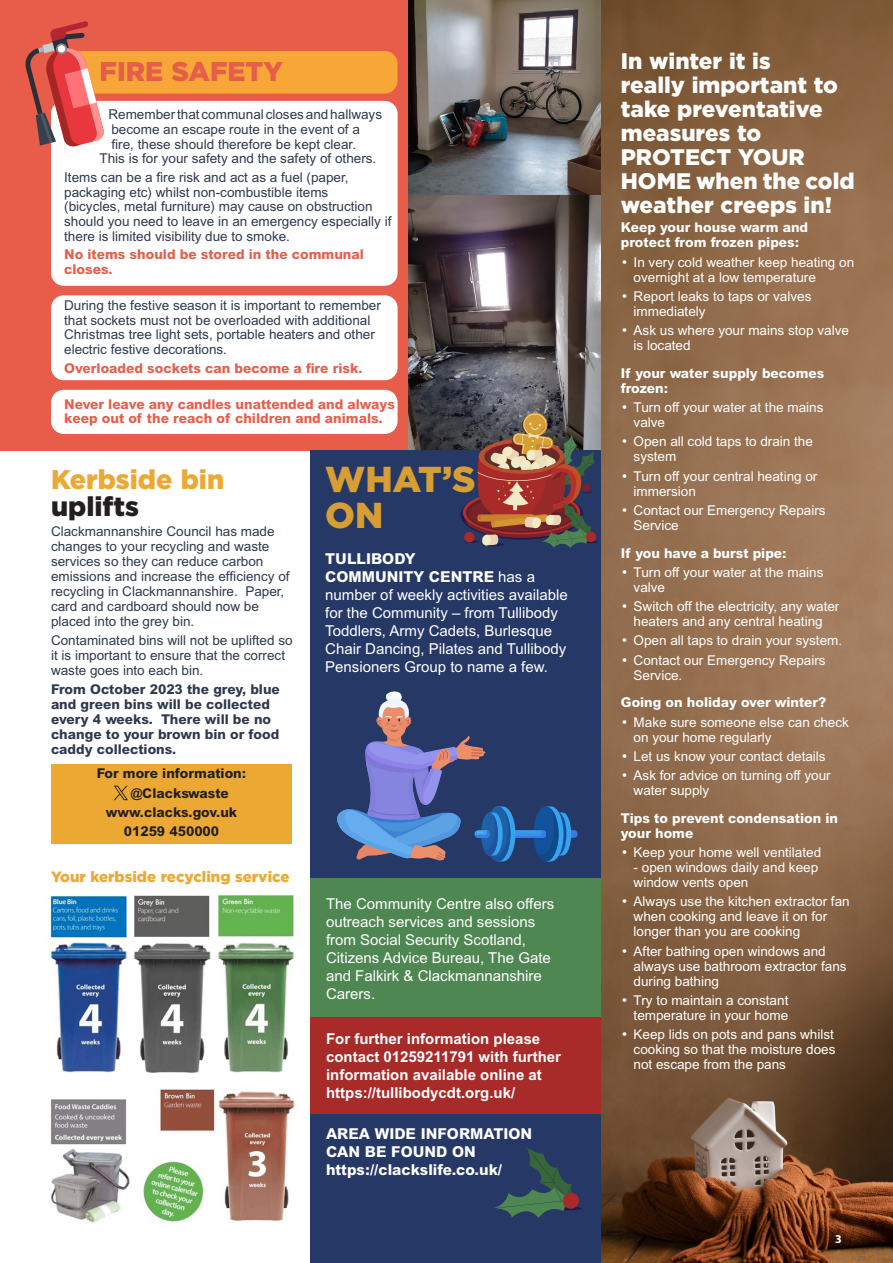
<style>
.page{position:relative;width:893px;height:1263px;background:#fff}
.page>*{position:absolute;margin:0;border:0;box-sizing:border-box;transform-origin:0 0}
.Normal__Web{font:900 36px "Gotham";color:#d69e33}
.Normal__Web-2{font:900 27px/27px "Gotham";color:#eba933}
.Normal__Web-3{font:900 27px "Gotham";color:#e85c4a}
.Normal__Web-4{font:900 22.5px/24px "Gotham";color:#fff}
.t1{font:15px/18px "Arial MT Std";color:#fff}
.t2{font:700 15px/18px "Arial MT Std";color:#fff}
.t3{font:800 15px/18px "Arial MT Std";color:#fff}
.Normal__Web-5{font:900 15px "Gotham";color:#eba933}
.t4{font:13.5px/15px "Arial MT Std";color:#fff}
.t5{font:13.5px/15px "Arial MT Std";color:#2f394d}
.t6{font:800 13.5px/14.7px "Arial MT Std";color:#e85c4a}
.t7{font:800 13.5px/15px "Arial MT Std";color:#fff}
.t8{font:800 13.5px/15px "Arial MT Std";color:#2f394d}
.t9{font:800 13.5px "Arial MT Std";color:#231f20}
.t10{font:700 12px "Myriad Pro";color:#fff}
.s1{color:#231f20}
.s2{font-weight:800}
.s3{font-family:"Inter"}
</style>
<div class="page">
<div style="left:0;top:0;width:601px;height:451px;background:#e85c4a"></div>
<div style="left:51px;top:390px;width:347px;height:44px;background:#fff;border-radius:13px"></div>
<div style="left:51px;top:51px;width:347px;height:43px;background:#f7a638;border-radius:13px"></div>
<img style="left:408px;top:0;width:193px;height:451px">
<div style="left:51px;top:101px;width:347px;height:185px;background:#fff;border-radius:13px"></div>
<div style="left:51px;top:295px;width:347px;height:85px;background:#fff;border-radius:13px"></div>
<svg style="left:25px;top:21px;width:80px;height:126px"></svg>
<img style="left:601px;top:0;width:292px;height:1263px">
<div style="left:51px;top:764px;width:241px;height:79px;background:#eba933"></div>
<img style="left:50px;top:894px;width:245px;height:329px">
<svg style="left:114px;top:786px;width:14px;height:14px"></svg>
<div style="left:310px;top:1114px;width:291px;height:149px;background:#263866"></div>
<div style="left:310px;top:1016px;width:291px;height:98px;background:#a82b29"></div>
<div style="left:310px;top:878px;width:291px;height:138px;background:#4f8752"></div>
<div style="left:310px;top:451px;width:291px;height:427px;background:#263866"></div>
<svg style="left:460px;top:412px;width:138px;height:136px"></svg>
<div style="left:464px;top:532px;width:11px;height:10px;background:#a82b29;border-radius:50%"></div>
<div style="left:582px;top:484px;width:9px;height:8px;background:#7a2129;border-radius:50%"></div>
<hr style="left:561px;top:1207px;width:21px;height:3px;background:#1c1c4f;border-radius:50%">
<svg style="left:494px;top:1147px;width:85px;height:71px"></svg>
<div style="left:506px;top:830px;width:72px;height:8px;background:#3d78e3;border-radius:4px"></div>
<svg style="left:337px;top:691px;width:234px;height:171px"></svg>
<p class="Normal__Web-3" style="left:99px;top:53px;width:185px">FIRE SAFETY</p>
<p class="t5" style="left:108px;top:107px;width:275px">Remember that communal closes and hallways</p>
<p class="t5" style="left:111px;top:122px;width:250px">become an escape route in the event of a</p>
<p class="t5" style="left:111px;top:136px;width:246px">fire, these should therefore be kept clear.</p>
<p class="t5" style="left:99px;top:151px;width:278px">This is for your safety and the safety of others.</p>
<p class="t5" style="left:64px;top:170px;width:329px">Items can be a fire risk and act as a fuel (paper, packaging etc) whilst non-combustible items<br>(bicycles, metal furniture) may cause on obstruction should you need to leave in an emergency especially if there is limited visibility due to smoke.</p>
<p class="t6" style="left:64px;top:247px;width:301px">No items should be stored in the communal closes.</p>
<p class="t5" style="left:64px;top:298px;width:318px">During the festive season it is important to remember that sockets must not be overloaded with additional Christmas tree light sets, portable heaters and other electric festive decorations.</p>
<p class="t6" style="left:64px;top:360px;width:300px">Overloaded sockets can become a fire risk.</p>
<p class="t6" style="left:64px;top:396px;width:332px">Never leave any candles unattended and always keep out of the reach of children and animals.</p>
<p class="Normal__Web-2" style="left:51px;top:466px;width:175px">Kerbside bin <span class="s1">uplifts</span></p>
<p class="t5" style="left:51px;top:523px;width:240px">Clackmannanshire Council has made changes to your recycling and waste services so they can reduce carbon emissions and increase the efficiency of recycling in Clackmannanshire. Paper, card and cardboard should now be placed into the grey bin.</p>
<p class="t5" style="left:51px;top:633px;width:243px">Contaminated bins will not be uplifted so it is important to ensure that the correct waste goes into each bin.</p>
<p class="t8" style="left:51px;top:682px;width:230px">From October 2023 the grey, blue and green bins will be collected every 4 weeks. There will be no change to your brown bin or food caddy collections.</p>
<p class="t9" style="left:97px;top:765px;width:151px">For more information:</p>
<p class="t9" style="left:131px;top:785px;width:100px">@Clackswaste</p>
<p class="t9" style="left:106px;top:804px;width:133px">www.clacks.gov.uk</p>
<p class="t9" style="left:124px;top:823px;width:97px">01259 450000</p>
<p class="Normal__Web-5" style="left:51px;top:866px;width:240px">Your kerbside recycling service</p>
<p class="Normal__Web" style="left:325px;top:455px;width:152px">WHAT’S</p>
<p class="Normal__Web" style="left:325px;top:491px;width:60px">ON</p>
<p class="t3" style="left:325px;top:550px;width:92px">TULLIBODY</p>
<p class="t1" style="left:325px;top:568px;width:244px"><span class="s2">COMMUNITY CENTRE</span> has a number of weekly activities available for the Community – from Tullibody Toddlers, Army Cadets, Burlesque Chair Dancing, Pilates and Tullibody Pensioners Group to name a few.</p>
<p class="t1" style="left:326px;top:895px;width:230px">The Community Centre also offers outreach services and sessions from Social Security Scotland,<br>Citizens Advice Bureau, The Gate and Falkirk &amp; Clackmannanshire<br>Carers.</p>
<p class="t2" style="left:326px;top:1029px;width:237px">For further information please contact 01259211791 with further information available online at https://tullibodycdt.org.uk/</p>
<p class="t3" style="left:326px;top:1125px;width:208px">AREA WIDE INFORMATION<br>CAN BE FOUND ON</p>
<p class="t3" style="left:326px;top:1161px;width:178px">https://clackslife.co.uk/</p>
<p class="Normal__Web-4" style="left:621px;top:49px;width:219px">In winter it is really important to take preventative measures to</p>
<p class="Normal__Web-4" style="left:621px;top:145px;width:185px">PROTECT YOUR</p>
<p class="Normal__Web-4" style="left:621px;top:169px;width:235px">HOME when the cold</p>
<p class="Normal__Web-4" style="left:621px;top:193px;width:213px">weather creeps in!</p>
<p class="t7" style="left:621px;top:220px;width:189px">Keep your house warm and protect from frozen pipes:</p>
<p class="t4" style="left:634px;top:254px;width:222px;text-indent:-13px"><span class="s3">•</span> In very cold weather keep heating on overnight at a low temperature</p>
<p class="t4" style="left:634px;top:288px;width:179px;text-indent:-13px"><span class="s3">•</span> Report leaks to taps or valves immediately</p>
<p class="t4" style="left:634px;top:323px;width:217px;text-indent:-13px"><span class="s3">•</span> Ask us where your mains stop valve is located</p>
<p class="t7" style="left:621px;top:365px;width:205px">If your water supply becomes frozen:</p>
<p class="t4" style="left:634px;top:400px;width:191px;text-indent:-13px"><span class="s3">•</span> Turn off your water at the mains valve</p>
<p class="t4" style="left:634px;top:434px;width:181px;text-indent:-13px"><span class="s3">•</span> Open all cold taps to drain the system</p>
<p class="t4" style="left:634px;top:468px;width:185px;text-indent:-13px"><span class="s3">•</span> Turn off your central heating or immersion</p>
<p class="t4" style="left:634px;top:503px;width:194px;text-indent:-13px"><span class="s3">•</span> Contact our Emergency Repairs<br>Service</p>
<p class="t7" style="left:621px;top:545px;width:167px">If you have a burst pipe:</p>
<p class="t4" style="left:634px;top:565px;width:191px;text-indent:-13px"><span class="s3">•</span> Turn off your water at the mains valve</p>
<p class="t4" style="left:621px;top:599px;width:220px;text-align:center"><span class="s3">•</span> Switch off the electricity, any water heaters and any central heating</p>
<p class="t4" style="left:621px;top:633px;width:223px"><span class="s3">•</span> Open all taps to drain your system.</p>
<p class="t4" style="left:634px;top:652px;width:194px;text-indent:-13px"><span class="s3">•</span> Contact our Emergency Repairs<br>Service.</p>
<p class="t7" style="left:621px;top:695px;width:207px">Going on holiday over winter?</p>
<p class="t4" style="left:634px;top:714px;width:217px;text-indent:-13px"><span class="s3">•</span> Make sure someone else can check on your home regularly</p>
<p class="t4" style="left:621px;top:749px;width:206px"><span class="s3">•</span> Let us know your contact details</p>
<p class="t4" style="left:634px;top:768px;width:199px;text-indent:-13px"><span class="s3">•</span> Ask for advice on turning off your water supply</p>
<p class="t7" style="left:621px;top:810px;width:219px">Tips to prevent condensation in your home</p>
<p class="t4" style="left:621px;top:845px;width:202px"><span class="s3">•</span> Keep your home well ventilated</p>
<p class="t4" style="left:634px;top:860px;width:186px">- open windows daily and keep window vents open</p>
<p class="t4" style="left:634px;top:894px;width:218px;text-indent:-13px"><span class="s3">•</span> Always use the kitchen extractor fan when cooking and leave it on for longer than you are cooking</p>
<p class="t4" style="left:634px;top:943px;width:215px;text-indent:-13px"><span class="s3">•</span> After bathing open windows and always use bathroom extractor fans during bathing</p>
<p class="t4" style="left:621px;top:993px;width:169px;text-align:right"><span class="s3">•</span> Try to maintain a constant temperature in your home</p>
<p class="t4" style="left:634px;top:1027px;width:203px;text-align:justify;text-indent:-13px"><span class="s3">•</span> Keep lids on pots and pans whilst cooking so that the moisture does not escape from the pans</p>
<p class="t10" style="left:835px;top:1231px;width:8px">3</p>
</div>
